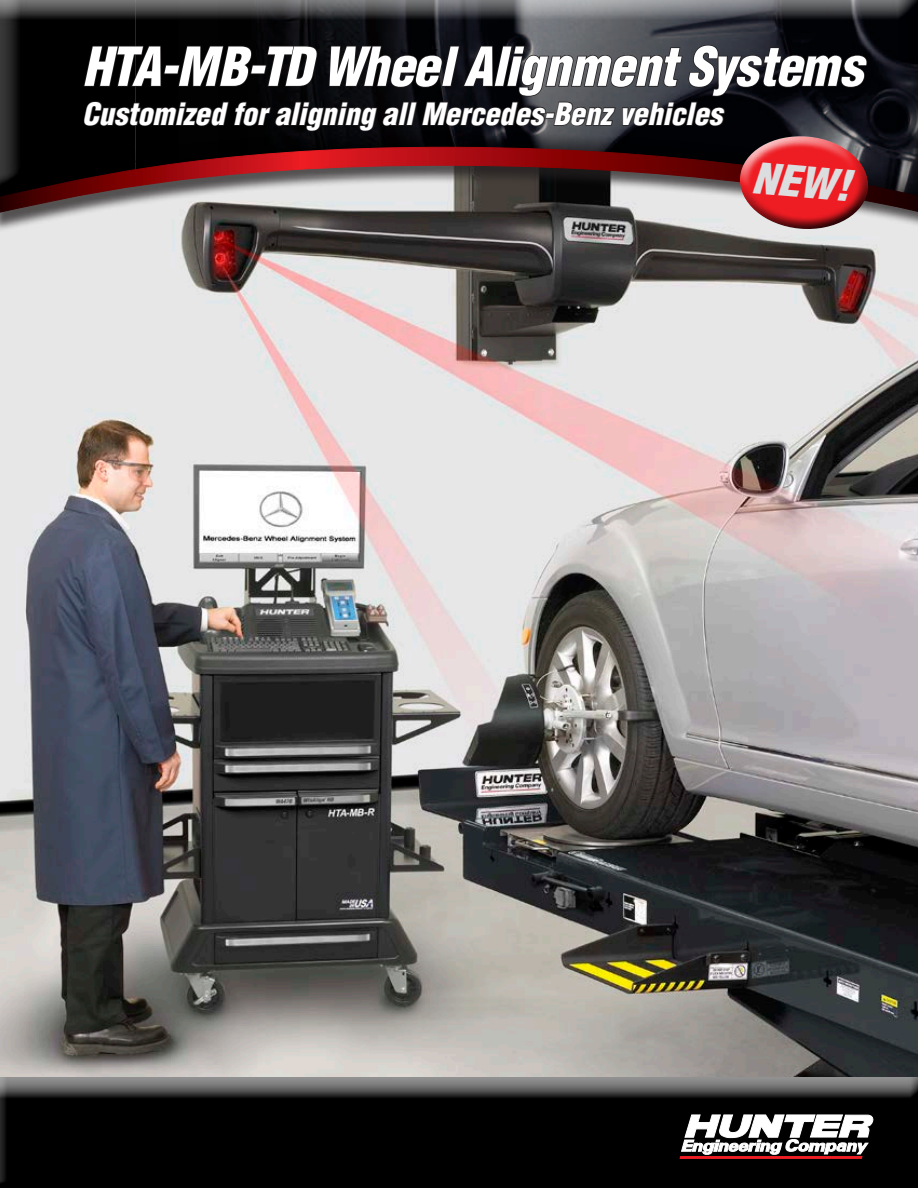
<style>
.page{position:relative;width:918px;height:1188px;background:#fff}
.page>*{position:absolute;margin:0;border:0;box-sizing:border-box;transform-origin:0 0}
._2_0_Subtitle{font:italic 900 condensed 52.5px "Helvetica";letter-spacing:-.015em;color:#fff}
.Violator_Text{font:italic 900 condensed 42px "Helvetica";color:#dcdddf;scale:1.09 1}
._2_0_Subtitle-2{font:italic 900 condensed 30px "Helvetica";color:#fff}
</style>
<div class="page">
<img style="left:0;top:232px;width:918px;height:844px">
<div style="left:0;top:0;width:918px;height:216px;background:#231f20;opacity:.75"></div>
<svg style="left:0;top:146px;width:918px;height:69px"></svg>
<div style="left:0;top:1078px;width:918px;height:110px;background:#231f20;opacity:.75"></div>
<svg style="left:680px;top:1115px;width:193px;height:51px"></svg>
<svg style="left:82px;top:44px;width:793px;height:514px"></svg>
<p class="_2_0_Subtitle" style="left:82px;top:34px;width:782px">HTA-MB-TD Wheel Alignment Systems</p>
<p class="_2_0_Subtitle-2" style="left:82px;top:95px;width:641px">Customized for aligning all Mercedes-Benz vehicles</p>
<p class="Violator_Text" style="left:754px;top:152px;width:92px;rotate:5deg">NEW!</p>
</div>
